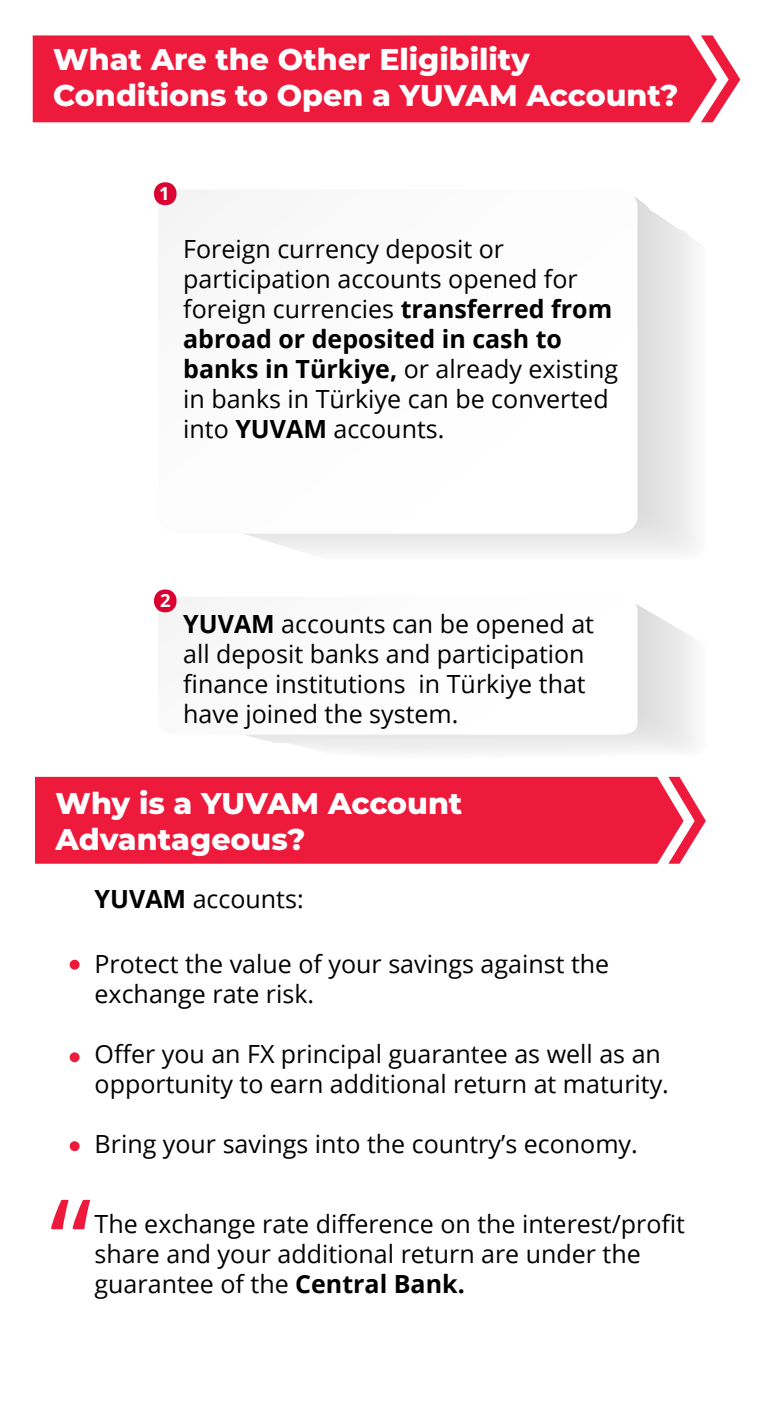
<style>
.page{position:relative;width:780px;height:1418px;background:#fff}
.page>*{position:absolute;margin:0;border:0;box-sizing:border-box;transform-origin:0 0}
.t1{font:120px "Open Sans";color:#ed1a3c}
.t2{font:800 30px/36px "Montserrat";color:#fff}
.t3{font:25px/30px "Open Sans";color:#000}
.t4{font:700 18px "Open Sans";color:#fff}
.s1{font-weight:700}
</style>
<div class="page">
<div style="left:649px;top:209px;width:17px;height:312px;background:#e2e2e2"></div>
<div style="left:681px;top:630px;width:13px;height:120px;background:#f1f0f0"></div>
<svg style="left:270px;top:629px;width:410px;height:123px;fill:#eaeaea"></svg>
<svg style="left:159px;top:597px;width:478px;height:137px"></svg>
<svg style="left:158px;top:190px;width:479px;height:343px"></svg>
<svg style="left:154px;top:589px;width:26px;height:23px"></svg>
<svg style="left:154px;top:182px;width:26px;height:23px"></svg>
<div style="left:70px;top:959px;width:10px;height:10px;background:#ed1a3c;border-radius:50%"></div>
<div style="left:70px;top:1052px;width:10px;height:10px;background:#ed1a3c;border-radius:50%"></div>
<div style="left:70px;top:1141px;width:10px;height:10px;background:#ed1a3c;border-radius:50%"></div>
<div style="left:33px;top:35px;width:667px;height:87px;background:#ed1a3c"></div>
<svg style="left:700px;top:35px;width:40px;height:87px"></svg>
<div style="left:35px;top:776px;width:633px;height:87px;background:#ed1a3c"></div>
<svg style="left:668px;top:776px;width:37px;height:87px"></svg>
<p class="t2" style="left:53px;top:40px;width:626px">What Are the Other Eligibility<br>Conditions to Open a YUVAM Account?</p>
<p class="t4" style="left:159px;top:180px;width:12px">1</p>
<p class="t3" style="left:183px;top:234px;width:436px">Foreign currency deposit or participation accounts opened for foreign currencies <span class="s1">transferred from abroad or deposited in cash to banks in Türkiye,</span> or already existing in banks in Türkiye can be converted into <span class="s1">YUVAM</span> accounts.</p>
<p class="t4" style="left:160px;top:587px;width:12px">2</p>
<p class="t3" style="left:183px;top:608px;width:412px"><span class="s1">YUVAM</span> accounts can be opened at all deposit banks and participation finance institutions in Türkiye that have joined the system.</p>
<p class="t2" style="left:55px;top:783px;width:408px">Why is a YUVAM Account<br>Advantageous?</p>
<p class="t3" style="left:95px;top:883px;width:210px"><span class="s1">YUVAM</span> accounts:</p>
<p class="t3" style="left:95px;top:948px;width:516px">Protect the value of your savings against the exchange rate risk.</p>
<p class="t3" style="left:95px;top:1038px;width:576px">Offer you an FX principal guarantee as well as an opportunity to earn additional return at maturity.</p>
<p class="t3" style="left:95px;top:1128px;width:544px">Bring your savings into the country’s economy.</p>
<h1 class="t1" style="left:50px;top:1159px;width:44px">“</h1>
<p class="t3" style="left:95px;top:1207px;width:592px">The exchange rate difference on the interest/profit share and your additional return are under the</p>
<p class="t3" style="left:95px;top:1267px;width:372px">guarantee of the <span class="s1">Central Bank.</span></p>
</div>
